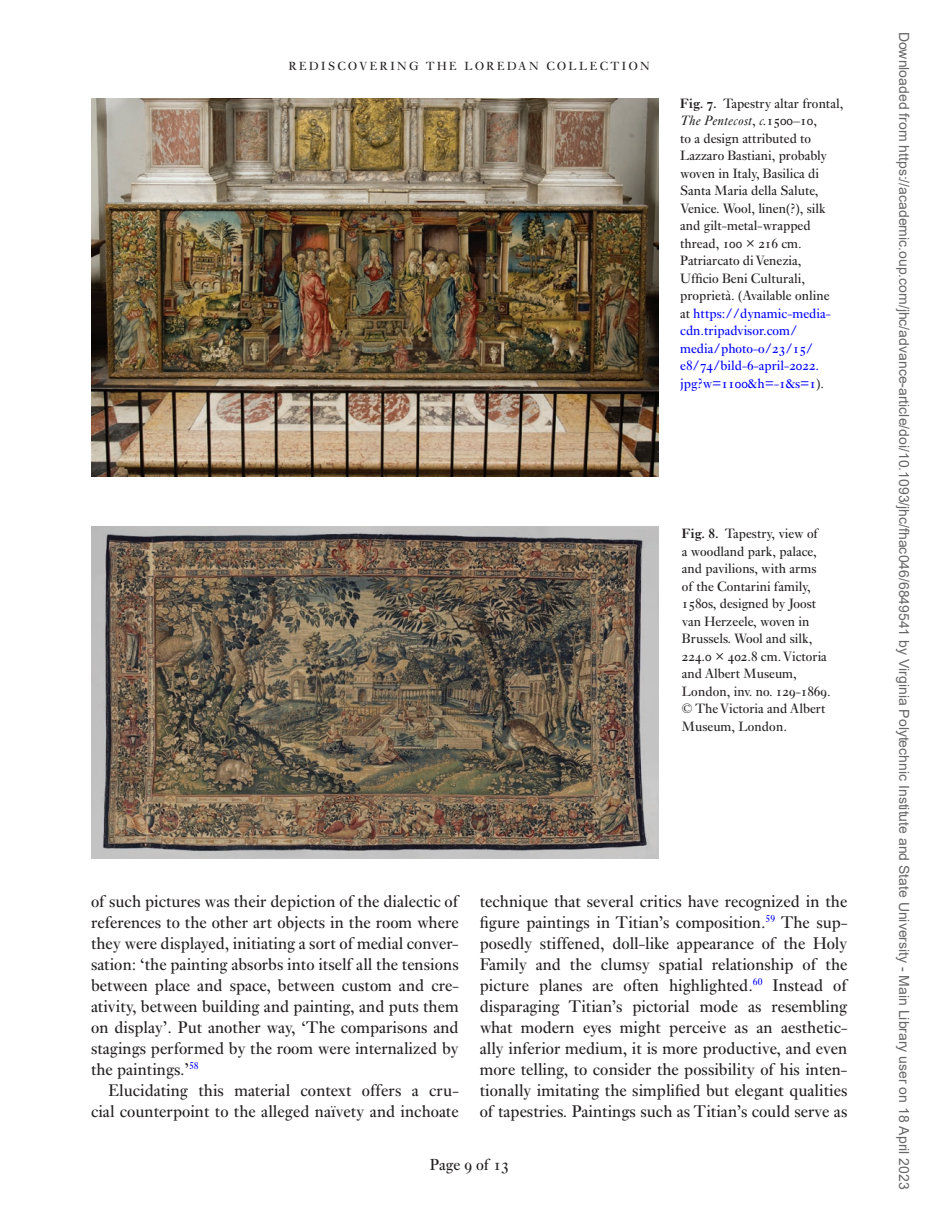
<style>
.page{position:relative;width:938px;height:1221px;background:#fff}
.page>*{position:absolute;margin:0;border:0;box-sizing:border-box;transform-origin:0 0}
.t1{font:17.5px/21px "Ehrhardt MT Std Regular OSF";color:#231f20;text-align:justify}
.t2{font:16.62px "Ehrhardt MT Std Regular OSF";color:#231f20}
.t3{font:14px/17.5px "Ehrhardt MT Std Regular OSF";color:#231f20}
.t4{font:14px "Arial";color:#666}
.t5{font:14px "Ehrhardt MT Std Italic OSF";color:#231f20}
.t6{font:12.25px "Ehrhardt MT Std Regular OSF";letter-spacing:.2em;color:#231f20}
.s1{font-family:"Ehrhardt MT Std Semi Bold OSF"}
.s2{font-family:"Ehrhardt MT Std Regular OSF"}
.s3{color:#00f}
</style>
<div class="page">
<img style="left:91px;top:98px;width:567px;height:378px">
<img style="left:91px;top:527px;width:567px;height:331px">
<p class="t6" style="left:289px;top:59px;width:362px">REDISCOVERING THE LOREDAN COLLECTION</p>
<p class="t3" style="left:680px;top:94px;width:165px"><span class="s1">Fig. 7.</span> Tapestry altar frontal,</p>
<p class="t5" style="left:680px;top:112px;width:138px">The Pentecost<span class="s2">,</span> c.<span class="s2">1500–10,</span></p>
<p class="t3" style="left:680px;top:129px;width:152px">to a design attributed to<br>Lazzaro Bastiani, probably woven in Italy, Basilica di<br>Santa Maria della Salute,<br>Venice. Wool, linen(?), silk and gilt-metal-wrapped thread, 100 × 216 cm.<br>Patriarcato di Venezia,<br>Ufficio Beni Culturali, proprietà. (Available online at <span class="s3">https://dynamic-media&shy;cdn.tripadvisor.com/ media/photo-o/23/15/ e8/74/bild-6-april-2022. jpg?w=1100&amp;h=-1&amp;s=1</span>).</p>
<p class="t3" style="left:682px;top:524px;width:150px"><span class="s1">Fig. 8.</span> Tapestry, view of<br>a woodland park, palace, and pavilions, with arms of the Contarini family,<br>1580s, designed by Joost van Herzeele, woven in<br>Brussels. Wool and silk,<br>224.0 × 402.8 cm. Victoria and Albert Museum,<br>London, inv. no. 129-1869. © The Victoria and Albert<br>Museum, London.</p>
<p class="t1" style="left:91px;top:890px;width:369px">of such pictures was their depiction of the dialectic of references to the other art objects in the room where they were displayed, initiating a sort of medial conver&shy;sation: ‘the painting absorbs into itself all the tensions between place and space, between custom and cre&shy;ativity, between building and painting, and puts them on display’. Put another way, ‘The comparisons and stagings performed by the room were internalized by the paintings.’<sup>58</sup></p>
<p class="t1" style="left:91px;top:1079px;width:369px;text-align:right">Elucidating this material context offers a cru&shy;cial counterpoint to the alleged naïvety and inchoate</p>
<p class="t1" style="left:479px;top:890px;width:369px">technique that several critics have recognized in the figure paintings in Titian’s composition.<sup>59</sup> The sup&shy;posedly stiffened, doll-like appearance of the Holy Family and the clumsy spatial relationship of the picture planes are often highlighted.<sup>60</sup> Instead of disparaging Titian’s pictorial mode as resembling what modern eyes might perceive as an aesthetic&shy;ally inferior medium, it is more productive, and even more telling, to consider the possibility of his inten&shy;tionally imitating the simplified but elegant qualities of tapestries. Paintings such as Titian’s could serve as</p>
<p class="t2" style="left:430px;top:1154px;width:81px">Page 9 of 13</p>
<p class="t4" style="left:909px;top:32px;width:1159px;rotate:90deg">Downloaded from https://academic.oup.com/jhc/advance-article/doi/10.1093/jhc/fhac046/6849541 by Virginia Polytechnic Institute and State University - Main Library user on 18 April 2023</p>
</div>
